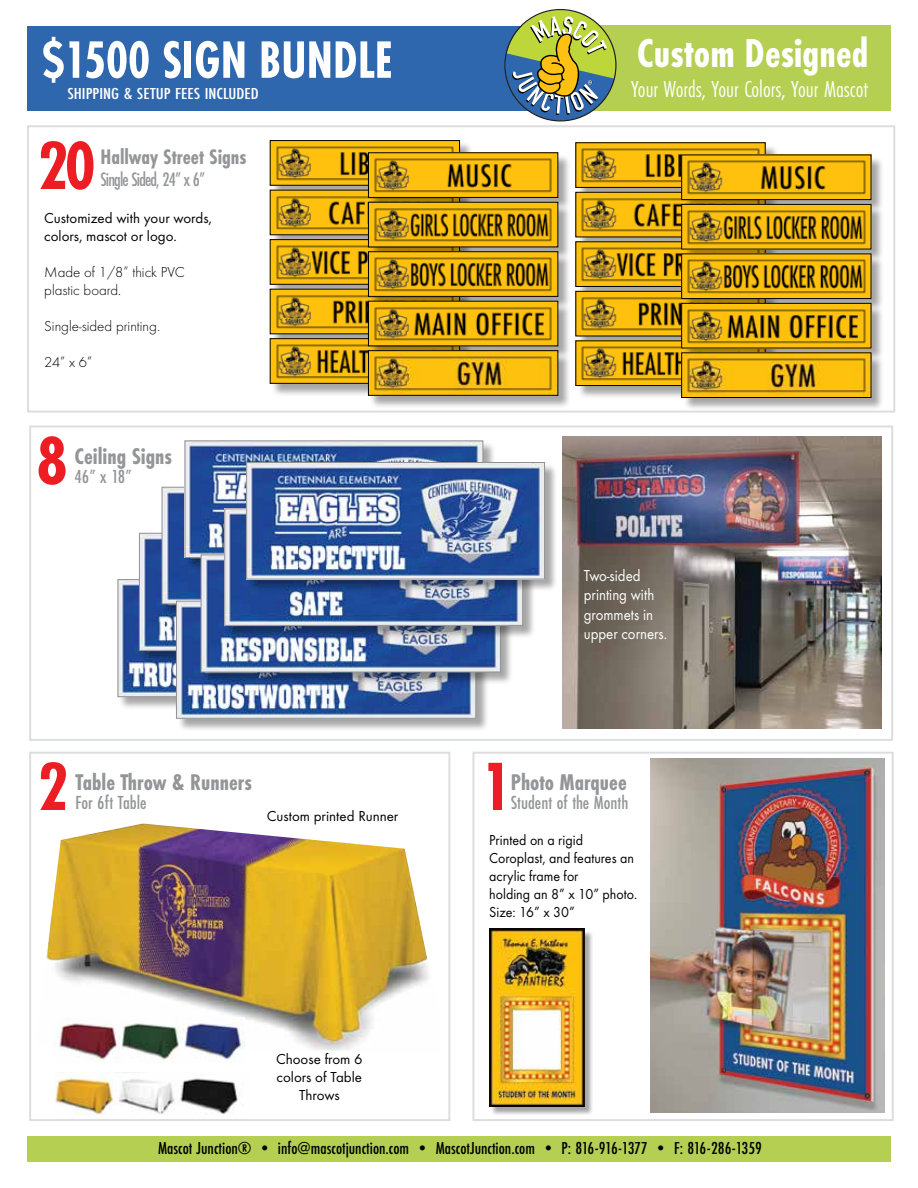
<style>
.page{position:relative;width:918px;height:1188px;background:#fff}
.page>*{position:absolute;margin:0;border:0;box-sizing:border-box;transform-origin:0 0}
.t1{font:700 70.8px "Futura PT Cond";color:#ed1d24}
.t2{font:700 54.6px "Futura PT Cond";color:#fff;scale:.93 1}
.t3{font:700 42px "Futura PT Cond";color:#fff}
.t4{font:24px "Futura PT Cond";color:#fff}
.t5{font:700 23.55px "Futura PT Cond";color:#939598}
.t6{font:700 21.75px "Futura PT Cond";color:#939598}
.t7{font:500 20.1px "Futura PT Cond";letter-spacing:-.045em;color:#939598;scale:.94 1}
.t8{font:500 19.65px "Futura PT Cond";color:#939598}
.t9{font:500 18px "Futura PT Cond";color:#000}
.t10{font:16.5px/19.5px "Futura T";color:#fff;scale:.9 1}
.t11{font:500 16.5px "Futura PT Cond";color:#fff;scale:1.18 1}
.t12{font:15px/18px "Futura T";color:#000}
.t13{font:15px/18px "Futura T";color:#000;scale:.94 1}
.t14{font:300 15px/18px "Futura T";color:#000}
</style>
<div class="page">
<img style="left:46px;top:824px;width:385px;height:227px">
<div style="left:29px;top:752px;width:421px;height:369px;border:2px solid #dcddde"></div>
<div style="left:27px;top:125px;width:868px;height:288px;border:2px solid #dcddde"></div>
<div style="left:27px;top:26px;width:674px;height:85px;background:#2f67af"></div>
<div style="left:569px;top:25px;width:322px;height:86px;background:#b4cf52"></div>
<div style="left:29px;top:426px;width:864px;height:315px;background:#fff;border:2px solid #dcddde"></div>
<svg style="left:504px;top:9px;width:112px;height:111px"></svg>
<img style="left:563px;top:437px;width:318px;height:292px">
<div style="left:271px;top:142px;width:202px;height:255px;background:#000;opacity:.35"></div>
<img style="left:272px;top:340px;width:98px;height:42px">
<div style="left:270px;top:338px;width:190px;height:46px;border:1px solid #000"></div>
<img style="left:272px;top:291px;width:98px;height:41px">
<img style="left:272px;top:241px;width:98px;height:41px">
<div style="left:270px;top:239px;width:190px;height:45px;border:1px solid #000"></div>
<img style="left:272px;top:192px;width:98px;height:41px">
<img style="left:272px;top:142px;width:186px;height:41px">
<div style="left:270px;top:140px;width:190px;height:45px;border:1px solid #000"></div>
<div style="left:370px;top:154px;width:202px;height:255px;background:#000;opacity:.35"></div>
<img style="left:370px;top:303px;width:186px;height:41px">
<img style="left:370px;top:254px;width:186px;height:41px">
<div style="left:368px;top:252px;width:190px;height:45px;border:1px solid #000"></div>
<img style="left:370px;top:204px;width:186px;height:41px">
<img style="left:370px;top:155px;width:186px;height:41px">
<div style="left:368px;top:153px;width:190px;height:45px;border:1px solid #000"></div>
<img style="left:370px;top:352px;width:186px;height:42px">
<div style="left:368px;top:350px;width:190px;height:46px;border:1px solid #000"></div>
<div style="left:27px;top:1136px;width:864px;height:26px;background:#b4cf52"></div>
<img style="left:55px;top:1017px;width:189px;height:46px">
<img style="left:55px;top:1073px;width:183px;height:45px">
<img style="left:120px;top:581px;width:56px;height:114px">
<img style="left:141px;top:535px;width:35px;height:114px">
<img style="left:164px;top:489px;width:37px;height:113px">
<img style="left:187px;top:443px;width:294px;height:113px">
<div style="left:185px;top:441px;width:298px;height:117px;border:1px solid #8f9194"></div>
<div style="left:177px;top:602px;width:312px;height:129px;background:#000;opacity:.35"></div>
<img style="left:178px;top:603px;width:296px;height:114px">
<div style="left:176px;top:601px;width:300px;height:118px;border:1px solid #8f9194"></div>
<div style="left:202px;top:555px;width:312px;height:130px;background:#000;opacity:.35"></div>
<img style="left:203px;top:557px;width:296px;height:113px">
<div style="left:201px;top:555px;width:300px;height:117px;border:1px solid #8f9194"></div>
<div style="left:225px;top:509px;width:311px;height:129px;background:#000;opacity:.35"></div>
<img style="left:226px;top:511px;width:295px;height:113px">
<div style="left:224px;top:509px;width:299px;height:117px;border:1px solid #8f9194"></div>
<div style="left:247px;top:463px;width:311px;height:129px;background:#000;opacity:.35"></div>
<img style="left:248px;top:464px;width:295px;height:113px">
<div style="left:246px;top:462px;width:299px;height:117px;border:1px solid #8f9194"></div>
<div style="left:473px;top:752px;width:421px;height:369px;border:2px solid #dcddde"></div>
<img style="left:650px;top:758px;width:235px;height:355px">
<div style="left:577px;top:144px;width:202px;height:255px;background:#000;opacity:.35"></div>
<img style="left:578px;top:343px;width:105px;height:41px">
<div style="left:576px;top:341px;width:189px;height:45px;border:1px solid #000"></div>
<img style="left:578px;top:293px;width:105px;height:41px">
<div style="left:576px;top:291px;width:189px;height:45px;border:1px solid #000"></div>
<img style="left:578px;top:244px;width:105px;height:41px">
<div style="left:576px;top:242px;width:189px;height:45px;border:1px solid #000"></div>
<img style="left:578px;top:194px;width:105px;height:41px">
<div style="left:576px;top:192px;width:189px;height:45px;border:1px solid #000"></div>
<img style="left:578px;top:145px;width:185px;height:41px">
<div style="left:576px;top:143px;width:189px;height:45px;border:1px solid #000"></div>
<div style="left:683px;top:156px;width:202px;height:255px;background:#000;opacity:.35"></div>
<img style="left:683px;top:305px;width:186px;height:41px">
<div style="left:681px;top:303px;width:190px;height:45px;border:1px solid #000"></div>
<img style="left:683px;top:256px;width:186px;height:41px">
<div style="left:681px;top:254px;width:190px;height:45px;border:1px solid #000"></div>
<img style="left:683px;top:206px;width:186px;height:41px">
<div style="left:681px;top:204px;width:190px;height:45px;border:1px solid #000"></div>
<img style="left:683px;top:157px;width:186px;height:41px">
<div style="left:681px;top:155px;width:190px;height:45px;border:1px solid #000"></div>
<img style="left:683px;top:355px;width:186px;height:41px">
<div style="left:681px;top:353px;width:190px;height:45px;border:1px solid #000"></div>
<div style="left:490px;top:930px;width:104px;height:186px;background:#000;opacity:.35"></div>
<img style="left:489px;top:929px;width:95px;height:178px">
<h2 class="t2" style="left:42px;top:28px;width:379px">$1500 SIGN BUNDLE</h2>
<h3 class="t3" style="left:637px;top:29px;width:233px">Custom Designed</h3>
<p class="t11" style="left:68px;top:84px;width:164px">SHIPPING &amp; SETUP FEES INCLUDED</p>
<h3 class="t4" style="left:631px;top:75px;width:239px">Your Words, Your Colors, Your Mascot</h3>
<h1 class="t1" style="left:38px;top:124px;width:59px">20</h1>
<p class="t12" style="left:44px;top:209px;width:169px">Customized with your words, colors, mascot or logo.</p>
<p class="t14" style="left:44px;top:263px;width:142px">Made of 1/8” thick PVC plastic board.</p>
<p class="t14" style="left:44px;top:317px;width:117px">Single-sided printing.</p>
<p class="t14" style="left:44px;top:353px;width:50px">24” x 6”</p>
<h3 class="t6" style="left:100px;top:144px;width:147px">Hallway Street Signs</h3>
<h3 class="t7" style="left:100px;top:168px;width:113px">Single Sided, 24” x 6”</h3>
<h1 class="t1" style="left:37px;top:420px;width:32px">8</h1>
<h3 class="t5" style="left:75px;top:442px;width:99px">Ceiling Signs</h3>
<h3 class="t8" style="left:75px;top:465px;width:59px">46” x 18”</h3>
<h1 class="t1" style="left:38px;top:745px;width:32px">2</h1>
<h3 class="t5" style="left:76px;top:768px;width:178px">Table Throw &amp; Runners</h3>
<h3 class="t8" style="left:76px;top:791px;width:72px">For 6ft Table</h3>
<p class="t12" style="left:267px;top:807px;width:133px">Custom printed Runner</p>
<p class="t10" style="left:584px;top:565px;width:94px">Two-sided printing with grommets in upper corners.</p>
<h1 class="t1" style="left:481px;top:745px;width:32px">1</h1>
<h3 class="t5" style="left:511px;top:768px;width:118px">Photo Marquee</h3>
<h3 class="t8" style="left:511px;top:791px;width:119px">Student of the Month</h3>
<p class="t13" style="left:489px;top:831px;width:159px">Printed on a rigid<br>Coroplast, and features an acrylic frame for<br>holding an 8” x 10” photo.<br>Size: 16” x 30”</p>
<p class="t12" style="left:276px;top:1050px;width:88px;text-align:center">Choose from 6 colors of Table<br>Throws</p>
<p class="t9" style="left:158px;top:1138px;width:605px">Mascot Junction® • info@mascotjunction.com • MascotJunction.com • P: 816-916-1377 • F: 816-286-1359</p>
</div>
